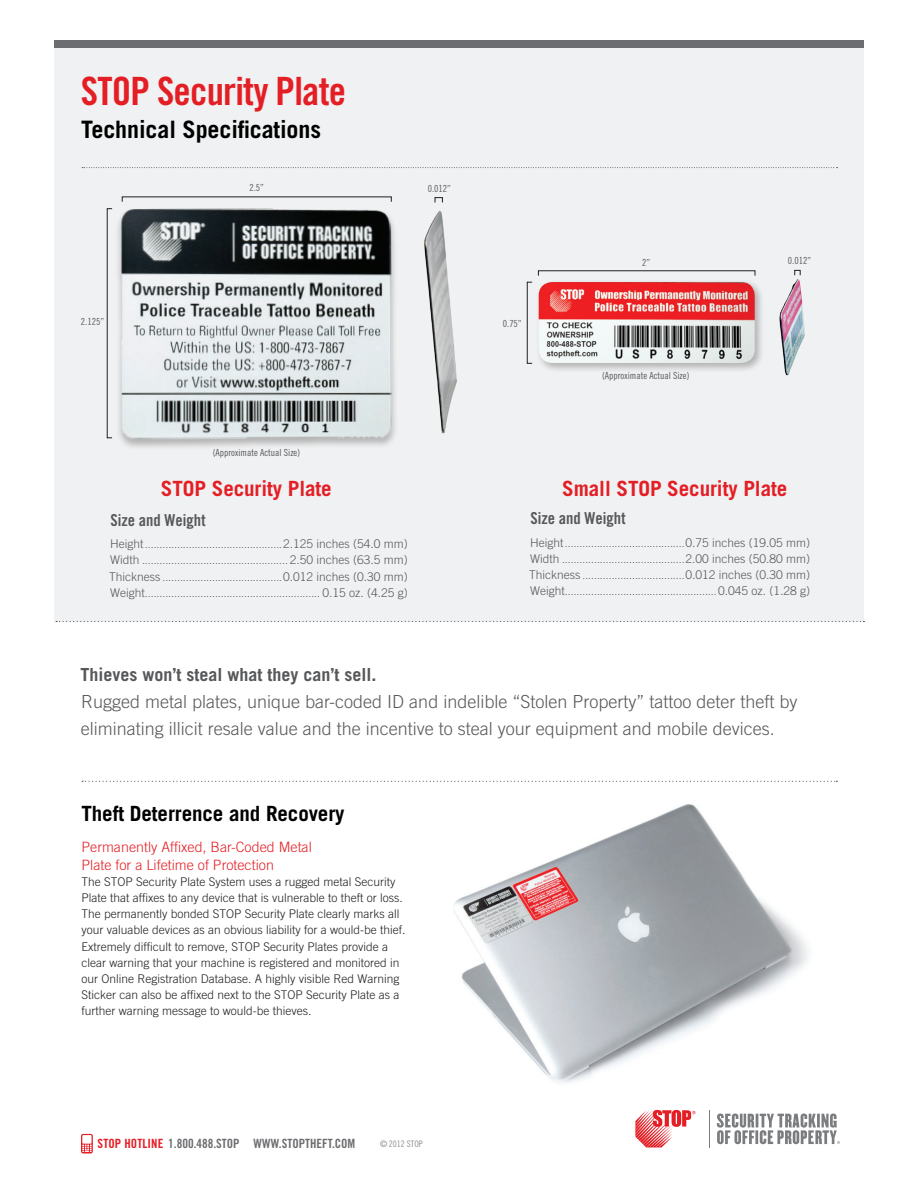
<style>
.page{position:relative;width:918px;height:1188px;background:#fff}
.page>*{position:absolute;margin:0;border:0;box-sizing:border-box;transform-origin:0 0}
.t1{font:39px "Trade Gothic Bold Cond Twenty";letter-spacing:-.02em;color:#e41e25}
.t2{font:700 24px "Trade Gothic";letter-spacing:-.005em;color:#000}
.t3{font:700 21px "Trade Gothic";letter-spacing:-.005em;color:#e41e25}
.t4{font:700 21px "Trade Gothic";letter-spacing:-.005em;color:#000}
.t5{font:300 18px/27px "Trade Gothic";color:#57585a}
.t6{font:700 18px "Trade Gothic";color:#57585a}
.t7{font:16.5px "Trade Gothic Bold Cond Twenty";color:#57585a}
.t8{font:300 14.25px/18px "Trade Gothic";color:#e41e25}
.t9{font:12.75px "Trade Gothic Bold Cond Twenty";color:#6c6d70}
.t10{font:300 12px/16.2px "Trade Gothic";color:#231f20}
.t11{font:300 10.5px/16.2px "Trade Gothic";color:#57585a;text-align:justify}
.t12{font:9.75px "Trade Gothic Cond Eighteen";color:#57585a}
.t13{font:9px "Trade Gothic Cond Eighteen";color:#8a8c8f}
.s1{font-size:12px}
.s2{color:#e41e25}
</style>
<div class="page">
<hr style="left:709px;top:1110px;width:1px;height:37px;background:#7a7c7f">
<svg style="left:717px;top:1114px;width:123px;height:30px"></svg>
<svg style="left:635px;top:1110px;width:61px;height:38px"></svg>
<svg style="left:81px;top:1134px;width:12px;height:19px"></svg>
<div style="left:54px;top:47px;width:810px;height:575px;background:#f0f1f2"></div>
<svg style="left:82px;top:167px;width:756px;height:1px"></svg>
<div style="left:54px;top:40px;width:810px;height:8px;background:#6c6d70"></div>
<img style="left:454px;top:804px;width:354px;height:279px">
<div style="left:535px;top:278px;width:229px;height:94px;background:#231f20;opacity:.3"></div>
<img style="left:539px;top:282px;width:216px;height:81px">
<div style="left:527px;top:282px;width:5px;height:82px;border:1px solid #231f20"></div>
<div style="left:114px;top:207px;width:284px;height:243px;background:#231f20;opacity:.3"></div>
<img style="left:121px;top:208px;width:271px;height:232px">
<img style="left:424px;top:210px;width:33px;height:224px">
<div style="left:107px;top:208px;width:5px;height:230px;border:1px solid #231f20"></div>
<img style="left:779px;top:269px;width:26px;height:107px">
<div style="left:435px;top:197px;width:8px;height:6px;border:1px solid #231f20"></div>
<svg style="left:795px;top:270px;width:5px;height:5px"></svg>
<svg style="left:82px;top:781px;width:755px;height:1px"></svg>
<svg style="left:56px;top:621px;width:808px;height:1px"></svg>
<h1 class="t1" style="left:81px;top:68px;width:267px">STOP Security Plate</h1>
<h2 class="t2" style="left:81px;top:115px;width:242px">Technical Specifications</h2>
<p class="t12" style="left:81px;top:316px;width:25px">2.125”</p>
<p class="t12" style="left:249px;top:182px;width:16px">2.5”</p>
<p class="t12" style="left:213px;top:446px;width:89px">(Approximate Actual Size)</p>
<p class="t12" style="left:428px;top:182px;width:25px">0.012”</p>
<p class="t12" style="left:503px;top:318px;width:20px">0.75”</p>
<p class="t12" style="left:642px;top:257px;width:10px">2”</p>
<p class="t12" style="left:602px;top:370px;width:89px">(Approximate Actual Size)</p>
<p class="t12" style="left:788px;top:255px;width:25px">0.012”</p>
<h3 class="t3" style="left:161px;top:476px;width:172px">STOP Security Plate</h3>
<h3 class="t3" style="left:562px;top:476px;width:227px">Small STOP Security Plate</h3>
<h3 class="t7" style="left:111px;top:510px;width:97px">Size and Weight</h3>
<p class="t11" style="left:109px;top:536px;width:300px"><span class="s1">Height</span>...............................................<span class="s1">2.125 inches (54.0 mm)<br>Width</span> .................................................. <span class="s1">2.50 inches (63.5 mm)<br>Thickness</span> .........................................<span class="s1">0.012 inches (0.30 mm)<br>Weight</span>............................................................ <span class="s1">0.15 oz. (4.25 g)</span></p>
<h3 class="t7" style="left:531px;top:508px;width:97px">Size and Weight</h3>
<p class="t11" style="left:529px;top:535px;width:283px"><span class="s1">Height</span>.........................................<span class="s1">0.75 inches (19.05 mm)<br>Width</span> ..........................................<span class="s1">2.00 inches (50.80 mm)<br>Thickness</span> ...................................<span class="s1">0.012 inches (0.30 mm)<br>Weight</span>....................................................<span class="s1">0.045 oz. (1.28 g)</span></p>
<h3 class="t6" style="left:81px;top:663px;width:298px">Thieves won’t steal what they can’t sell.</h3>
<h3 class="t5" style="left:81px;top:688px;width:718px">Rugged metal plates, unique bar-coded ID and indelible “Stolen Property” tattoo deter theft by eliminating illicit resale value and the incentive to steal your equipment and mobile devices.</h3>
<h3 class="t4" style="left:82px;top:801px;width:265px">Theft Deterrence and Recovery</h3>
<h3 class="t8" style="left:82px;top:837px;width:232px">Permanently Affixed, Bar-Coded Metal<br>Plate for a Lifetime of Protection</h3>
<p class="t10" style="left:82px;top:873px;width:326px">The STOP Security Plate System uses a rugged metal Security Plate that affixes to any device that is vulnerable to theft or loss.<br>The permanently bonded STOP Security Plate clearly marks all your valuable devices as an obvious liability for a would-be thief.<br>Extremely difficult to remove, STOP Security Plates provide a clear warning that your machine is registered and monitored in our Online Registration Database. A highly visible Red Warning Sticker can also be affixed next to the STOP Security Plate as a further warning message to would-be thieves.</p>
<p class="t9" style="left:98px;top:1136px;width:259px"><span class="s2">STOP HOTLINE</span> 1.800.488.STOP WWW.STOPTHEFT.COM</p>
<p class="t13" style="left:380px;top:1139px;width:44px">© 2012 STOP</p>
</div>
